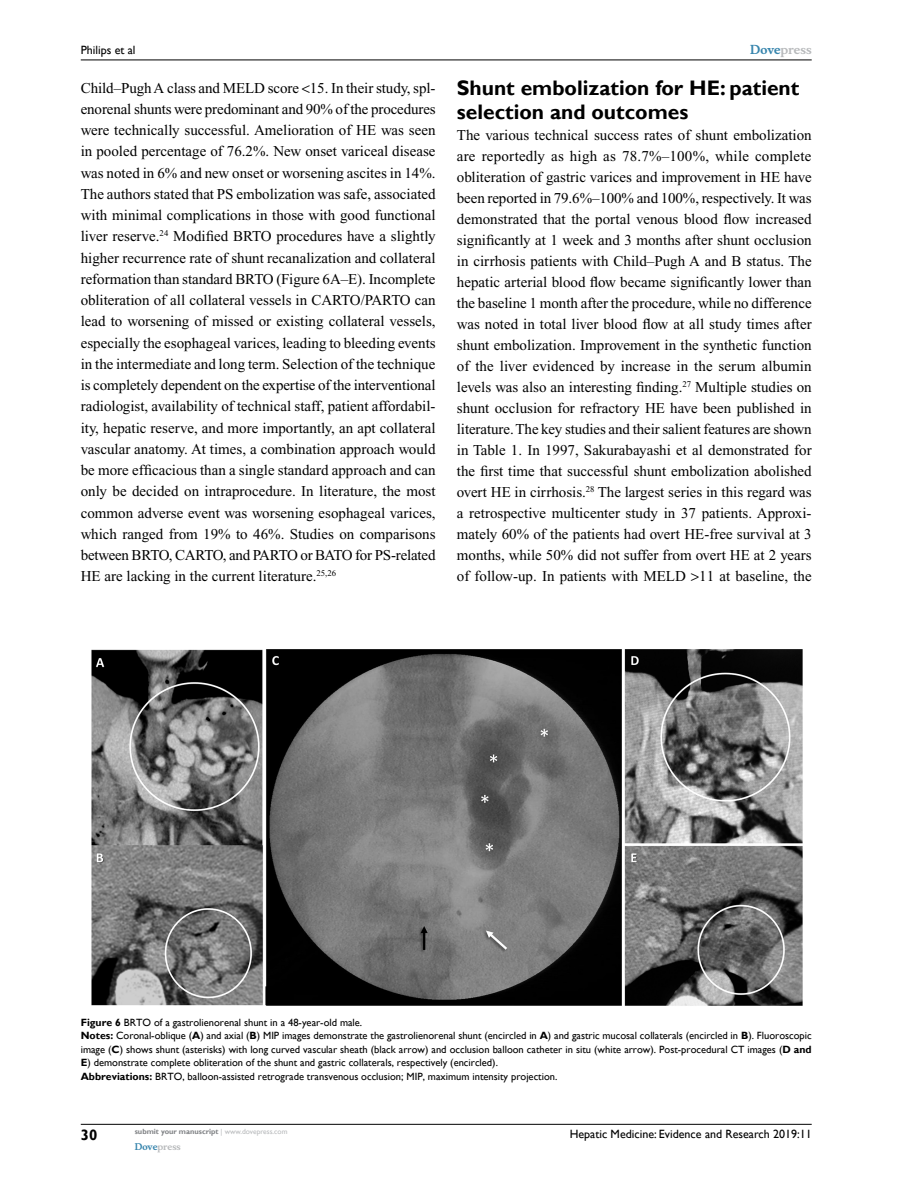
<style>
.page{position:relative;width:918px;height:1188px;background:#fff}
.page>*{position:absolute;margin:0;border:0;box-sizing:border-box;transform-origin:0 0}
.t1{font:700 21px/24px "Gill Sans";color:#000}
.t2{font:15px/21.3px "Times New Roman";color:#000;text-align:justify}
.t3{font:700 15px "Gill Sans";color:#000}
.t4{font:12px "Gill Sans";color:#000}
.t5{font:700 12px "Musee";color:#b8babc}
.t6{font:10.5px/13.5px "Gill Sans";color:#000}
.t7{font:700 9px "Musee";color:#b8babc}
.t8{font:700 7.5px "Gill Sans";color:#808285}
.s1{color:#3785ad}
.s2{font-weight:700}
.s3{font-weight:400;color:#b8babc}
</style>
<div class="page">
<hr style="left:81px;top:1124px;width:731px;height:1px;background:#000">
<hr style="left:81px;top:60px;width:731px;height:1px;background:#000">
<img style="left:91px;top:649px;width:712px;height:357px">
<p class="t5" style="left:750px;top:43px;width:63px"><span class="s1">Dove</span>press</p>
<p class="t4" style="left:81px;top:43px;width:56px">Philips et al</p>
<p class="t2" style="left:81px;top:77px;width:356px">Child–Pugh A class and MELD score 15. In their study, spl&shy;enorenal shunts were predominant and 90% of the procedures were technically successful. Amelioration of HE was seen in pooled percentage of 76.2%. New onset variceal disease was noted in 6% and new onset or worsening ascites in 14%.<br>The authors stated that PS embolization was safe, associated with minimal complications in those with good functional liver reserve.<sup>24</sup> Modified BRTO procedures have a slightly higher recurrence rate of shunt recanalization and collateral reformation than standard BRTO (Figure 6A–E). Incomplete obliteration of all collateral vessels in CARTO/PARTO can lead to worsening of missed or existing collateral vessels, especially the esophageal varices, leading to bleeding events in the intermediate and long term. Selection of the technique is completely dependent on the expertise of the interventional radiologist, availability of technical staff, patient affordabil&shy;ity, hepatic reserve, and more importantly, an apt collateral vascular anatomy. At times, a combination approach would be more efficacious than a single standard approach and can only be decided on intraprocedure. In literature, the most common adverse event was worsening esophageal varices, which ranged from 19% to 46%. Studies on comparisons between BRTO, CARTO, and PARTO or BATO for PS-related HE are lacking in the current literature.<sup>25,26</sup></p>
<h1 class="t1" style="left:457px;top:77px;width:344px">Shunt embolization for HE: patient selection and outcomes</h1>
<p class="t2" style="left:457px;top:125px;width:356px">The various technical success rates of shunt embolization are reportedly as high as 78.7%–100%, while complete obliteration of gastric varices and improvement in HE have been reported in 79.6%–100% and 100%, respectively. It was demonstrated that the portal venous blood flow increased significantly at 1 week and 3 months after shunt occlusion in cirrhosis patients with Child–Pugh A and B status. The hepatic arterial blood flow became significantly lower than the baseline 1 month after the procedure, while no difference was noted in total liver blood flow at all study times after shunt embolization. Improvement in the synthetic function of the liver evidenced by increase in the serum albumin levels was also an interesting finding.<sup>27</sup> Multiple studies on shunt occlusion for refractory HE have been published in literature. The key studies and their salient features are shown in Table 1. In 1997, Sakurabayashi et al demonstrated for the first time that successful shunt embolization abolished overt HE in cirrhosis.<sup>28</sup> The largest series in this regard was a retrospective multicenter study in 37 patients. Approxi&shy;mately 60% of the patients had overt HE-free survival at 3 months, while 50% did not suffer from overt HE at 2 years of follow-up. In patients with MELD 11 at baseline, the</p>
<p class="t6" style="left:81px;top:1015px;width:732px"><span class="s2">Figure 6</span> BRTO of a gastrolienorenal shunt in a 48-year-old male.<br><span class="s2">Notes:</span> Coronal-oblique (<span class="s2">A</span>) and axial (<span class="s2">B</span>) MIP images demonstrate the gastrolienorenal shunt (encircled in <span class="s2">A</span>) and gastric mucosal collaterals (encircled in <span class="s2">B</span>). Fluoroscopic image (<span class="s2">C</span>) shows shunt (asterisks) with long curved vascular sheath (black arrow) and occlusion balloon catheter in situ (white arrow). Post-procedural CT images (<span class="s2">D and E</span>) demonstrate complete obliteration of the shunt and gastric collaterals, respectively (encircled).<br><span class="s2">Abbreviations:</span> BRTO, balloon-assisted retrograde transvenous occlusion; MIP, maximum intensity projection.</p>
<p class="t3" style="left:81px;top:1126px;width:18px">30</p>
<p class="t8" style="left:135px;top:1127px;width:154px">submit your manuscript <span class="s3">| www.dovepress.com</span></p>
<p class="t7" style="left:135px;top:1141px;width:48px"><span class="s1">Dove</span>press</p>
<p class="t4" style="left:570px;top:1127px;width:243px">Hepatic Medicine: Evidence and Research 2019:11</p>
</div>
